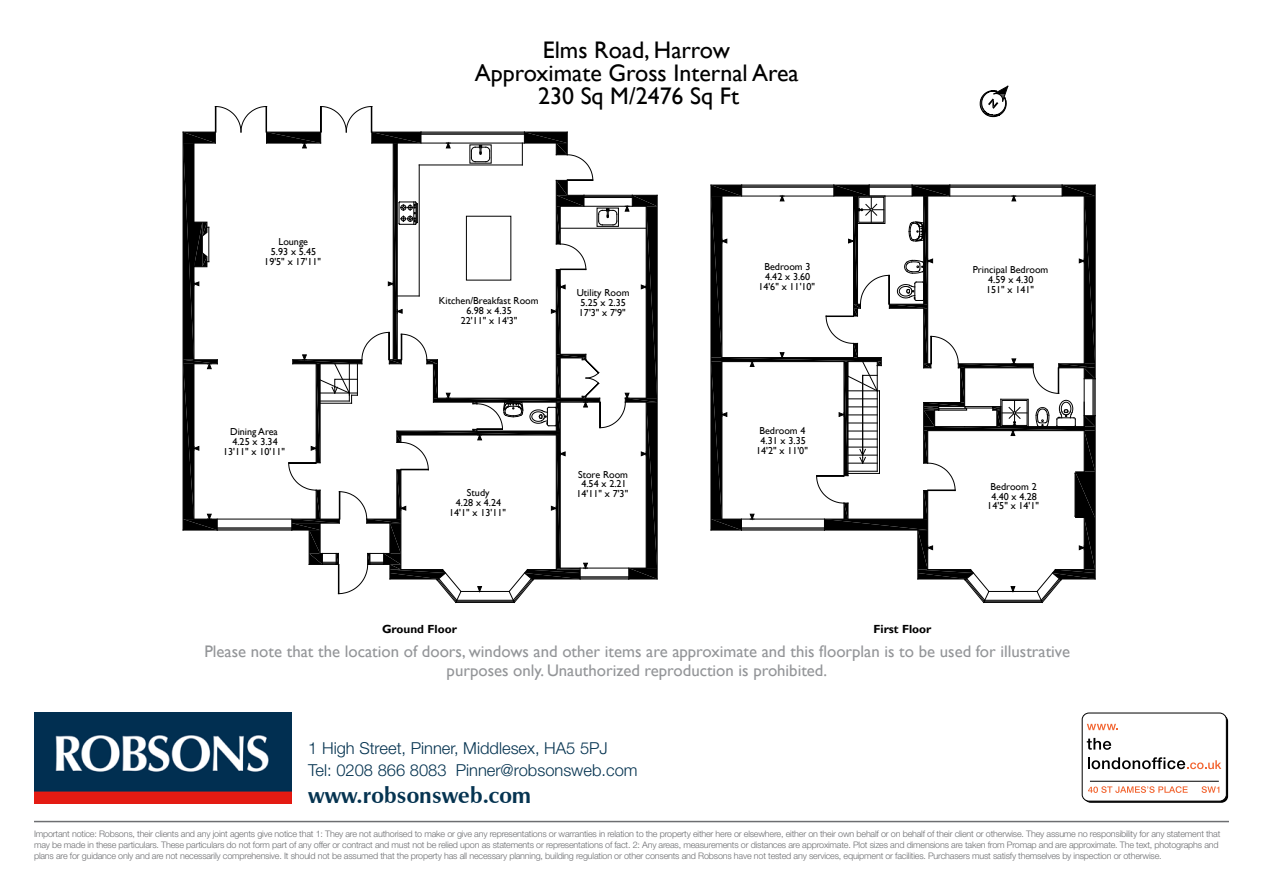
<style>
.page{position:relative;width:1263px;height:893px;background:#fff}
.page>*{position:absolute;margin:0;border:0;box-sizing:border-box;transform-origin:0 0}
.t1{font:24px/23.4px "Gill Sans";color:#000;text-align:center}
.t2{font:700 22.5px "Zapf Humanist 601 BT";color:#063451}
.t3{font:16.8px/19px "Gill Sans";color:#939598;text-align:center}
.t4{font:300 16.5px "Helvetica Neue LT Std";color:#063451}
.t5{font:700 11.7px "Gill Sans";color:#000}
.t6{font:10.05px/9.9px "Gill Sans";color:#000;text-align:center}
.t7{font:300 9px/10.8px "Helvetica Neue LT Std";letter-spacing:-.02em;color:#6d6e71}
</style>
<div class="page">
<hr style="left:34px;top:821px;width:1195px;height:1px;background:#6d6e71">
<img style="left:34px;top:712px;width:257px;height:92px">
<hr style="left:657px;top:195px;width:1px;height:384px;background:#000">
<hr style="left:1095px;top:416px;width:1px;height:163px;background:#000">
<hr style="left:1095px;top:185px;width:1px;height:194px;background:#000">
<hr style="left:1095px;top:379px;width:1px;height:37px;background:#000">
<svg style="left:979px;top:85px;width:29px;height:32px"></svg>
<svg style="left:183px;top:106px;width:474px;height:497px"></svg>
<svg style="left:711px;top:185px;width:384px;height:418px"></svg>
<div style="left:1084px;top:715px;width:144px;height:88px;background:#0b0b0b;border-radius:7px"></div>
<div style="left:1082px;top:713px;width:144px;height:88px;background:#fff;border-radius:7px"></div>
<div style="left:1082px;top:713px;width:144px;height:88px;border:1px solid #000;border-radius:7px"></div>
<svg style="left:1087px;top:724px;width:31px;height:6px"></svg>
<svg style="left:1087px;top:738px;width:24px;height:12px"></svg>
<svg style="left:1088px;top:757px;width:133px;height:12px"></svg>
<hr style="left:1090px;top:781px;width:129px;height:1px;background:#000">
<svg style="left:1088px;top:786px;width:100px;height:7px"></svg>
<svg style="left:1201px;top:786px;width:18px;height:7px"></svg>
<p class="t6" style="left:264px;top:237px;width:58px">Lounge<br>5.93 x 5.45<br>19'5" x 17'11"</p>
<p class="t6" style="left:223px;top:427px;width:63px">Dining Area<br>4.25 x 3.34<br>13'11" x 10'11"</p>
<h1 class="t1" style="left:475px;top:38px;width:325px">Elms Road, Harrow<br>Approximate Gross Internal Area<br>230 Sq M/2476 Sq Ft</h1>
<p class="t6" style="left:439px;top:296px;width:101px">Kitchen/Breakfast Room<br>6.98 x 4.35<br>22'11" x 14'3"</p>
<p class="t6" style="left:577px;top:288px;width:54px;text-align:left">Utility Room<br>5.25 x 2.35<br>17'3" x 7'9"</p>
<p class="t6" style="left:449px;top:488px;width:58px">Study<br>4.28 x 4.24<br>14'1" x 13'11"</p>
<p class="t6" style="left:576px;top:469px;width:53px">Store Room<br>4.54 x 2.21<br>14'11" x 7'3"</p>
<p class="t6" style="left:758px;top:262px;width:58px">Bedroom 3<br>4.42 x 3.60<br>14'6" x 11'10"</p>
<p class="t6" style="left:756px;top:426px;width:53px">Bedroom 4<br>4.31 x 3.35<br>14'2" x 11'0"</p>
<p class="t6" style="left:973px;top:265px;width:77px">Principal Bedroom<br>4.59 x 4.30<br>151" x 141"</p>
<p class="t6" style="left:987px;top:481px;width:53px">Bedroom 2<br>4.40 x 4.28<br>14'5" x 14'1"</p>
<p class="t5" style="left:382px;top:622px;width:76px">Ground Floor</p>
<p class="t5" style="left:873px;top:622px;width:60px">First Floor</p>
<h3 class="t3" style="left:204px;top:642px;width:867px">Please note that the location of doors, windows and other items are approximate and this floorplan is to be used for illustrative purposes only. Unauthorized reproduction is prohibited.</h3>
<h3 class="t4" style="left:308px;top:738px;width:301px">1 High Street, Pinner, Middlesex, HA5 5PJ</h3>
<h3 class="t4" style="left:308px;top:760px;width:331px">Tel: 0208 866 8083 Pinner@robsonsweb.com</h3>
<h2 class="t2" style="left:308px;top:781px;width:225px">www.robsonsweb.com</h2>
<p class="t7" style="left:34px;top:828px;width:1188px">Important notice: Robsons, their clients and any joint agents give notice that 1: They are not authorised to make or give any representations or warranties in relation to the property either here or elsewhere, either on their own behalf or on behalf of their client or otherwise. They assume no responsibility for any statement that may be made in these particulars. These particulars do not form part of any offer or contract and must not be relied upon as statements or representations of fact. 2: Any areas, measurements or distances are approximate. Plot sizes and dimensions are taken from Promap and are approximate. The text, photographs and plans are for guidance only and are not necessarily comprehensive. It should not be assumed that the property has all necessary planning, building regulation or other consents and Robsons have not tested any services, equipment or facilities. Purchasers must satisfy themselves by inspection or otherwise.</p>
</div>
